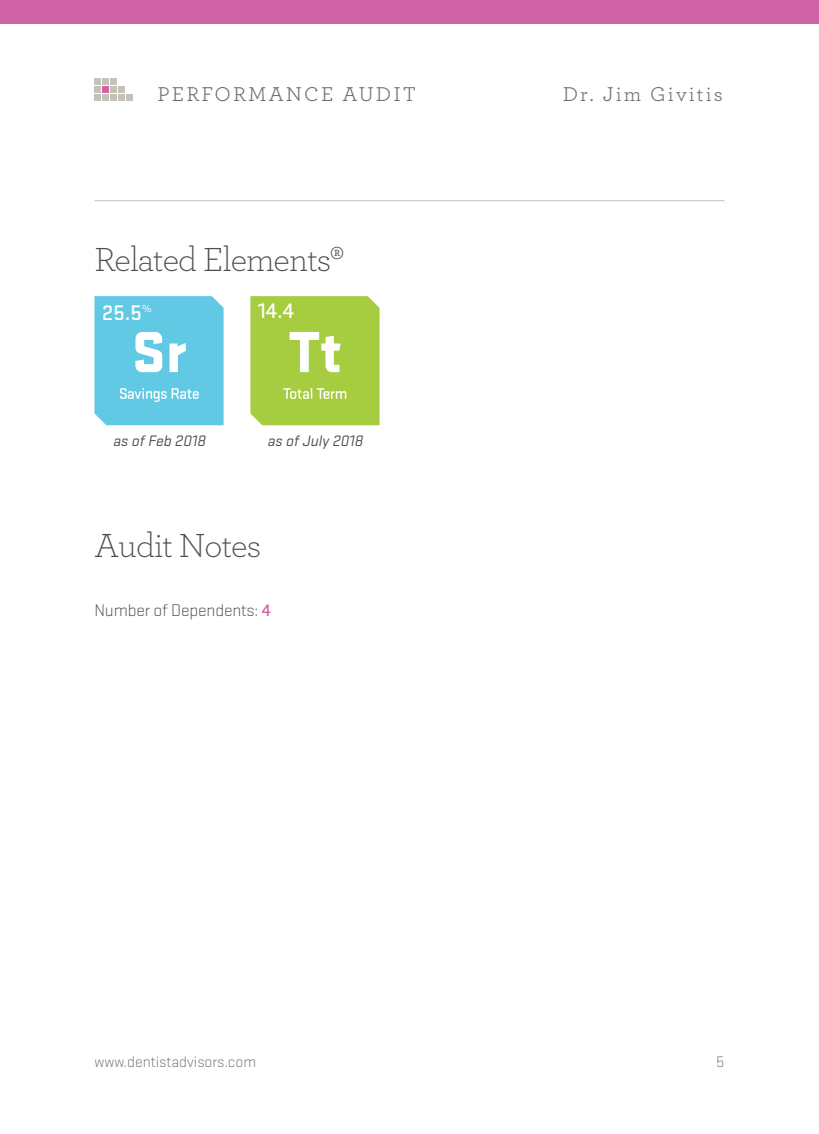
<style>
.page{position:relative;width:819px;height:1134px;background:#fff}
.page>*{position:absolute;margin:0;border:0;box-sizing:border-box;transform-origin:0 0}
.t1{font:300 35px "Archer";letter-spacing:-.025em;color:#4d4d4f}
.t2{font:500 21.88px "Stratum 1";color:#fff}
.t3{font:21px "Archer";letter-spacing:.1em;color:#6d6e71}
.t4{font:300 17.5px "Stratum 1";letter-spacing:-.01em;color:#4d4d4f}
.t5{font:300 15.75px "Stratum 1";color:#6d6e71}
.t6{font:italic 15.75px "Stratum 1";color:#4d4d4f}
.s1{font-weight:500;color:#cf62a4}
</style>
<div class="page">
<div style="left:0;top:0;width:819px;height:24px;background:#d063a5"></div>
<svg style="left:95px;top:79px;width:6px;height:14px"></svg>
<div style="left:95px;top:94px;width:6px;height:7px;background:#c5c1b9"></div>
<div style="left:102px;top:79px;width:7px;height:6px;background:#c5c2ba"></div>
<div style="left:102px;top:87px;width:7px;height:6px;background:#d063a5"></div>
<div style="left:102px;top:94px;width:7px;height:7px;background:#c5c2ba"></div>
<div style="left:110px;top:79px;width:7px;height:6px;background:#c5c2ba"></div>
<div style="left:110px;top:87px;width:7px;height:6px;background:#c5c1b9"></div>
<svg style="left:118px;top:87px;width:6px;height:6px"></svg>
<div style="left:110px;top:94px;width:7px;height:7px;background:#c5c2ba"></div>
<div style="left:118px;top:94px;width:6px;height:7px;background:#c5c1b9"></div>
<div style="left:126px;top:94px;width:6px;height:7px;background:#c5c1b9"></div>
<svg style="left:94px;top:296px;width:130px;height:129px;background:#71cee6"></svg>
<svg style="left:250px;top:296px;width:130px;height:129px;background:#add050"></svg>
<hr style="left:95px;top:200px;width:630px;height:1px;background:#c5c1b9">
<p class="t3" style="left:158px;top:84px;width:260px">PERFORMANCE AUDIT</p>
<p class="t3" style="left:563px;top:84px;width:162px">Dr. Jim Givitis</p>
<h1 class="t1" style="left:94px;top:243px;width:251px">Related Elements®</h1>
<p class="t2" style="left:102px;top:303px;width:51px">25.5<sup>%</sup></p>
<p class="t2" style="left:258px;top:301px;width:38px">14.4</p>
<p class="t6" style="left:113px;top:435px;width:97px">as of Feb 2018</p>
<p class="t6" style="left:267px;top:435px;width:100px">as of July 2018</p>
<h1 class="t1" style="left:94px;top:529px;width:168px">Audit Notes</h1>
<p class="t4" style="left:94px;top:603px;width:178px">Number of Dependents: <span class="s1">4</span></p>
<p class="t5" style="left:94px;top:1055px;width:163px">www.dentistadvisors.com</p>
<p class="t5" style="left:716px;top:1055px;width:10px">5</p>
</div>
